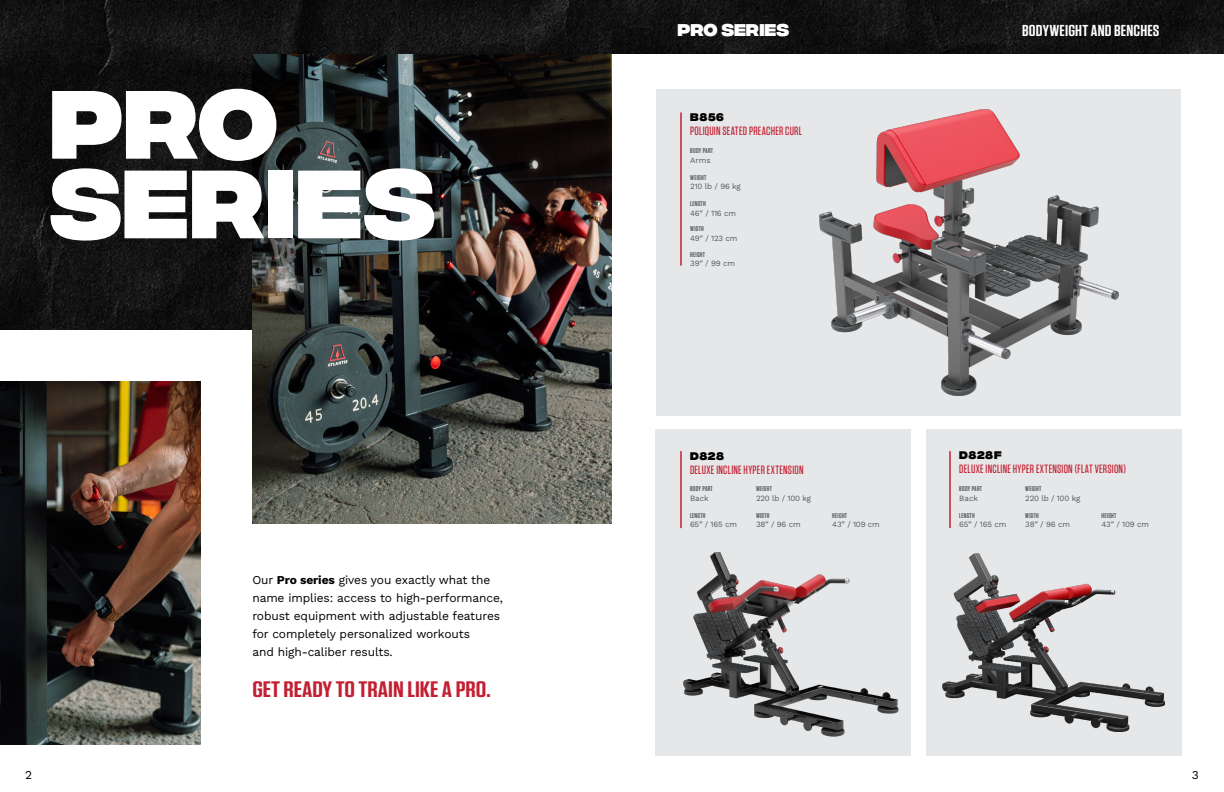
<style>
.page{position:relative;width:1224px;height:792px;background:#fff}
.page>*{position:absolute;margin:0;border:0;box-sizing:border-box;transform-origin:0 0}
.t1{font:800 96.7px/79.6px "Integral CF";color:#fff}
.t2{font:600 22.4px "Tungsten";color:#c22032;scale:1.25 1}
.t3{font:800 17px "Integral CF";color:#fff}
.t4{font:600 15.8px "Tungsten";letter-spacing:.01em;color:#fff;scale:1.14 1}
.t5{font:12px/18px "Work Sans";letter-spacing:-.01em;color:#000}
.t6{font:500 12px "Tungsten";letter-spacing:.025em;color:#c22032}
.t7{font:800 11px "Integral CF";letter-spacing:.05em;color:#000}
.t8{font:8px "Work Sans";letter-spacing:-.025em;color:#58595b}
.t9{font:600 7px "Tungsten";letter-spacing:.04em;color:#58595b}
.s1{font-weight:700}
</style>
<div class="page">
<img style="left:0;top:0;width:612px;height:330px">
<img style="left:252px;top:54px;width:360px;height:469px">
<img style="left:0;top:382px;width:201px;height:362px">
<div style="left:926px;top:429px;width:256px;height:327px;background:#e6e7e8"></div>
<div style="left:655px;top:429px;width:256px;height:327px;background:#e6e7e8"></div>
<div style="left:656px;top:89px;width:525px;height:327px;background:#e6e7e8"></div>
<img style="left:612px;top:0;width:612px;height:54px">
<img style="left:820px;top:110px;width:299px;height:286px">
<img style="left:683px;top:552px;width:216px;height:184px">
<img style="left:943px;top:554px;width:222px;height:178px">
<hr style="left:680px;top:451px;width:2px;height:77px;background:#c22032">
<hr style="left:949px;top:451px;width:2px;height:77px;background:#c22032">
<hr style="left:680px;top:112px;width:2px;height:154px;background:#c22032">
<h1 class="t1" style="left:50px;top:93px;width:387px">PRO<br>SERIES</h1>
<p class="t5" style="left:252px;top:571px;width:252px">Our <span class="s1">Pro series</span> gives you exactly what the name implies: access to high-performance, robust equipment with adjustable features for completely personalized workouts<br>and high-caliber results.</p>
<h2 class="t2" style="left:252px;top:678px;width:192px">GET READY TO TRAIN LIKE A PRO.</h2>
<h3 class="t3" style="left:677px;top:20px;width:113px">PRO SERIES</h3>
<h3 class="t4" style="left:1022px;top:22px;width:122px">BODYWEIGHT AND BENCHES</h3>
<p class="t7" style="left:690px;top:110px;width:35px">B856</p>
<p class="t6" style="left:690px;top:124px;width:113px">POLIQUIN SEATED PREACHER CURL</p>
<p class="t9" style="left:690px;top:147px;width:24px">BODY PART</p>
<p class="t8" style="left:690px;top:154px;width:22px">Arms</p>
<p class="t9" style="left:690px;top:173px;width:18px">WEIGHT</p>
<p class="t8" style="left:690px;top:180px;width:52px">210 lb / 96 kg</p>
<p class="t9" style="left:690px;top:200px;width:17px">LENGTH</p>
<p class="t8" style="left:690px;top:207px;width:47px">46” / 116 cm</p>
<p class="t9" style="left:690px;top:225px;width:15px">WIDTH</p>
<p class="t8" style="left:690px;top:232px;width:49px">49” / 123 cm</p>
<p class="t9" style="left:690px;top:250px;width:16px">HEIGHT</p>
<p class="t8" style="left:690px;top:257px;width:46px">39” / 99 cm</p>
<p class="t7" style="left:690px;top:450px;width:36px">D828</p>
<p class="t6" style="left:690px;top:464px;width:115px">DELUXE INCLINE HYPER EXTENSION</p>
<p class="t7" style="left:959px;top:449px;width:44px">D828F</p>
<p class="t6" style="left:959px;top:463px;width:168px">DELUXE INCLINE HYPER EXTENSION (FLAT VERSION)</p>
<p class="t9" style="left:690px;top:485px;width:24px">BODY PART</p>
<p class="t8" style="left:690px;top:492px;width:20px">Back</p>
<p class="t9" style="left:756px;top:485px;width:18px">WEIGHT</p>
<p class="t8" style="left:756px;top:492px;width:57px">220 lb / 100 kg</p>
<p class="t9" style="left:959px;top:485px;width:24px">BODY PART</p>
<p class="t8" style="left:959px;top:492px;width:20px">Back</p>
<p class="t9" style="left:1025px;top:485px;width:18px">WEIGHT</p>
<p class="t8" style="left:1025px;top:492px;width:57px">220 lb / 100 kg</p>
<p class="t9" style="left:690px;top:512px;width:17px">LENGTH</p>
<p class="t8" style="left:690px;top:519px;width:49px">65” / 165 cm</p>
<p class="t9" style="left:756px;top:512px;width:15px">WIDTH</p>
<p class="t8" style="left:756px;top:519px;width:46px">38” / 96 cm</p>
<p class="t9" style="left:832px;top:512px;width:16px">HEIGHT</p>
<p class="t8" style="left:832px;top:519px;width:49px">43” / 109 cm</p>
<p class="t9" style="left:959px;top:512px;width:17px">LENGTH</p>
<p class="t8" style="left:959px;top:518px;width:49px">65” / 165 cm</p>
<p class="t9" style="left:1025px;top:512px;width:15px">WIDTH</p>
<p class="t8" style="left:1025px;top:518px;width:46px">38” / 96 cm</p>
<p class="t9" style="left:1102px;top:512px;width:16px">HEIGHT</p>
<p class="t8" style="left:1102px;top:518px;width:49px">43” / 109 cm</p>
<p class="t5" style="left:25px;top:765px;width:8px">2</p>
<p class="t5" style="left:1192px;top:765px;width:8px">3</p>
</div>
